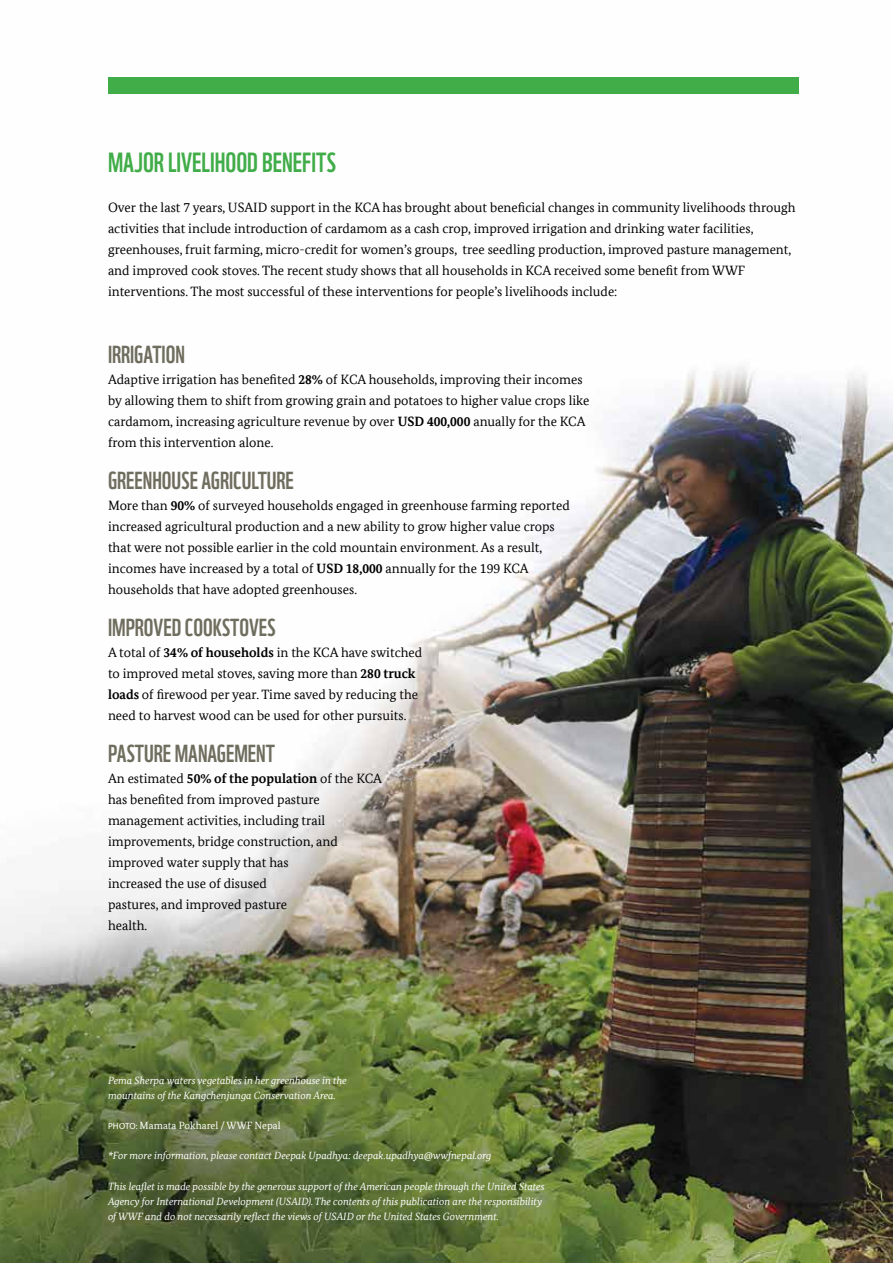
<style>
.page{position:relative;width:893px;height:1263px;background:#fff}
.page>*{position:absolute;margin:0;border:0;box-sizing:border-box;transform-origin:0 0}
.t1{font:27px "WWF";color:#41ad49}
.t2{font:24px "WWF";color:#6e6d5e}
.t3{font:13.5px/21px "Bundes Serif Office";color:#000}
.t4{font:italic 10.5px/15px "Bundes Serif Office";color:#fff}
.t5{font:10.5px "Bundes Serif Office";color:#fff}
.s1{font-weight:700}
.s2{font-family:"Myriad Pro";font-size:9px}
</style>
<div class="page">
<img style="left:0;top:366px;width:893px;height:897px">
<div style="left:108px;top:77px;width:691px;height:17px;background:#41ad49"></div>
<h1 class="t1" style="left:108px;top:141px;width:229px">MAJOR LIVELIHOOD BENEFITS</h1>
<p class="t3" style="left:108px;top:197px;width:689px">Over the last 7 years, USAID support in the KCA has brought about beneficial changes in community livelihoods through activities that include introduction of cardamom as a cash crop, improved irrigation and drinking water facilities, greenhouses, fruit farming, micro-credit for women’s groups, tree seedling production, improved pasture management, and improved cook stoves. The recent study shows that all households in KCA received some benefit from WWF interventions. The most successful of these interventions for people’s livelihoods include:</p>
<h2 class="t2" style="left:108px;top:336px;width:78px">IRRIGATION</h2>
<p class="t3" style="left:108px;top:369px;width:483px">Adaptive irrigation has benefited <span class="s1">28%</span> of KCA households, improving their incomes by allowing them to shift from growing grain and potatoes to higher value crops like cardamom, increasing agriculture revenue by over <span class="s1">USD 400,000</span> anually for the KCA from this intervention alone.</p>
<h2 class="t2" style="left:108px;top:462px;width:187px">GREENHOUSE AGRICULTURE</h2>
<p class="t3" style="left:108px;top:495px;width:463px">More than <span class="s1">90%</span> of surveyed households engaged in greenhouse farming reported increased agricultural production and a new ability to grow higher value crops that were not possible earlier in the cold mountain environment. As a result, incomes have increased by a total of <span class="s1">USD 18,000</span> annually for the 199 KCA households that have adopted greenhouses.</p>
<h2 class="t2" style="left:108px;top:609px;width:169px">IMPROVED COOKSTOVES</h2>
<p class="t3" style="left:108px;top:642px;width:316px">A total of <span class="s1">34% of households</span> in the KCA have switched to improved metal stoves, saving more than <span class="s1">280 truck loads</span> of firewood per year. Time saved by reducing the need to harvest wood can be used for other pursuits.</p>
<h2 class="t2" style="left:108px;top:735px;width:168px">PASTURE MANAGEMENT</h2>
<p class="t3" style="left:108px;top:768px;width:276px">An estimated <span class="s1">50% of the population</span> of the KCA has benefited from improved pasture management activities, including trail improvements, bridge construction, and improved water supply that has<br>increased the use of disused<br>pastures, and improved pasture<br>health.</p>
<p class="t4" style="left:108px;top:1072px;width:240px">Pema Sherpa waters vegetables in her greenhouse in the mountains of the Kangchenjunga Conservation Area.</p>
<p class="t5" style="left:108px;top:1119px;width:174px"><span class="s2">PHOTO:</span> Mamata Pokharel / WWF Nepal</p>
<p class="t4" style="left:108px;top:1148px;width:385px">*For more information, please contact Deepak Upadhya: deepak.upadhya@wwfnepal.org</p>
<p class="t4" style="left:108px;top:1178px;width:438px">This leaflet is made possible by the generous support of the American people through the United States<br>Agency for International Development (USAID). The contents of this publication are the responsibility of WWF and do not necessarily reflect the views of USAID or the United States Government.</p>
</div>
